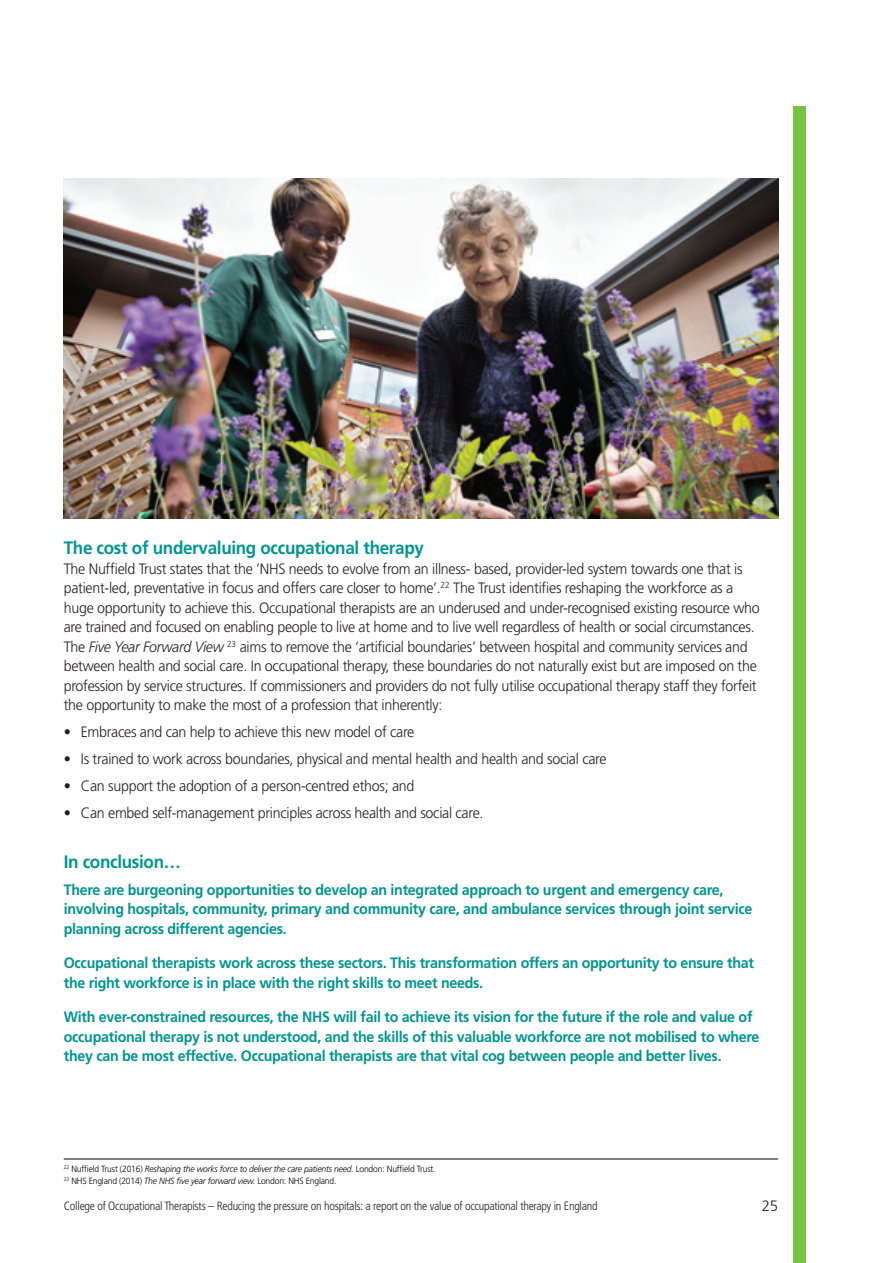
<style>
.page{position:relative;width:893px;height:1263px;background:#fff}
.page>*{position:absolute;margin:0;border:0;box-sizing:border-box;transform-origin:0 0}
.t1{font:700 18px "Frutiger";letter-spacing:-.02em;color:#009590;scale:.95 1}
.t2{font:300 15px/19.5px "Frutiger";letter-spacing:-.02em;color:#231f20;scale:.95 1}
.t3{font:700 15px/19.5px "Frutiger";letter-spacing:-.02em;color:#009590;scale:.95 1}
.t4{font:300 15px "Frutiger";letter-spacing:-.02em;color:#231f20}
.t5{font:300 condensed 12px "Frutiger";letter-spacing:-.02em;color:#231f20}
.Footnote_rules{font:italic 300 9px/12px "Frutiger";letter-spacing:-.02em;color:#000;scale:.95 1}
.s1{font-style:italic}
.s2{font-style:normal}
</style>
<div class="page">
<div style="left:793px;top:106px;width:13px;height:1157px;background:#79c142"></div>
<hr style="left:64px;top:1159px;width:714px;height:1px;background:#000">
<img style="left:64px;top:179px;width:714px;height:340px">
<p class="t1" style="left:64px;top:537px;width:381px">The cost of undervaluing occupational therapy</p>
<p class="t2" style="left:64px;top:559px;width:734px">The Nuffield Trust states that the ’NHS needs to evolve from an illness- based, provider-led system towards one that is patient-led, preventative in focus and offers care closer to home’.<sup>22</sup> The Trust identifies reshaping the workforce as a huge opportunity to achieve this. Occupational therapists are an underused and under-recognised existing resource who are trained and focused on enabling people to live at home and to live well regardless of health or social circumstances.<br>The <span class="s1">Five Year Forward View</span> <sup>23</sup> aims to remove the ‘artificial boundaries’ between hospital and community services and between health and social care. In occupational therapy, these boundaries do not naturally exist but are imposed on the profession by service structures. If commissioners and providers do not fully utilise occupational therapy staff they forfeit the opportunity to make the most of a profession that inherently:</p>
<p class="t2" style="left:64px;top:722px;width:370px">• Embraces and can help to achieve this new model of care</p>
<p class="t2" style="left:64px;top:749px;width:573px">• Is trained to work across boundaries, physical and mental health and health and social care</p>
<p class="t2" style="left:64px;top:776px;width:371px">• Can support the adoption of a person-centred ethos; and</p>
<p class="t2" style="left:64px;top:803px;width:443px">• Can embed self-management principles across health and social care.</p>
<p class="t1" style="left:64px;top:851px;width:125px">In conclusion…</p>
<p class="t3" style="left:64px;top:880px;width:726px">There are burgeoning opportunities to develop an integrated approach to urgent and emergency care, involving hospitals, community, primary and community care, and ambulance services through joint service planning across different agencies.</p>
<p class="t3" style="left:64px;top:953px;width:728px">Occupational therapists work across these sectors. This transformation offers an opportunity to ensure that the right workforce is in place with the right skills to meet needs.</p>
<p class="t3" style="left:64px;top:1007px;width:734px">With ever-constrained resources, the NHS will fail to achieve its vision for the future if the role and value of occupational therapy is not understood, and the skills of this valuable workforce are not mobilised to where they can be most effective. Occupational therapists are that vital cog between people and better lives.</p>
<p class="Footnote_rules" style="left:64px;top:1163px;width:393px"><sup>22</sup> <span class="s2">Nuffield Trust (2016)</span> Reshaping the works force to deliver the care patients need. <span class="s2">London: Nuffield Trust.<br></span><sup>23</sup> <span class="s2">NHS England (2014)</span> The NHS five year forward view. <span class="s2">London: NHS England.</span></p>
<p class="t5" style="left:64px;top:1199px;width:535px">College of Occupational Therapists – Reducing the pressure on hospitals: a report on the value of occupational therapy in England</p>
<p class="t4" style="left:762px;top:1197px;width:18px">25</p>
</div>
